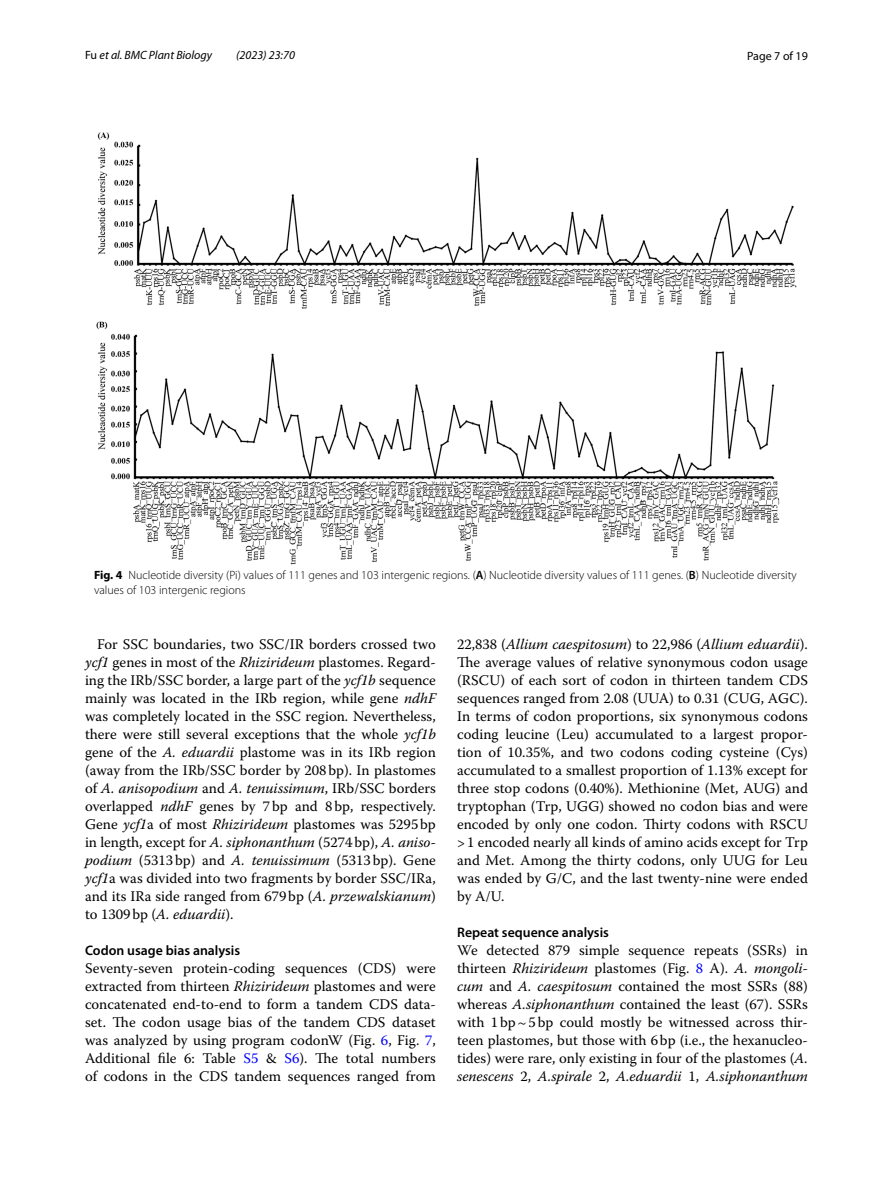
<style>
.page{position:relative;width:893px;height:1187px;background:#fff}
.page>*{position:absolute;margin:0;border:0;box-sizing:border-box;transform-origin:0 0}
.t1{font:14.7px/18px "Warnock Pro";color:#000;text-align:justify}
.t2{font:600 13.8px "Myriad Pro";color:#000}
.t3{font:300 12px/15px "Myriad Pro";color:#000}
.t4{font:italic 12px "Myriad Pro";color:#000}
.t5{font:12px "Myriad Pro";color:#000}
.s1{font-style:normal}
.s2{font-weight:700}
.s3{font-weight:600}
.s4{font-style:italic}
.s5{color:#00f}
</style>
<div class="page">
<img style="left:96px;top:133px;width:701px;height:431px">
<p class="t4" style="left:85px;top:48px;width:129px"><span class="s1">Fu</span> et al. BMC Plant Biology</p>
<p class="t4" style="left:236px;top:48px;width:60px">(2023) 23:70</p>
<p class="t5" style="left:747px;top:48px;width:62px">Page 7 of 19</p>
<p class="t3" style="left:94px;top:568px;width:704px"><span class="s2">Fig. 4</span> Nucleotide diversity (Pi) values of 111 genes and 103 intergenic regions. (<span class="s3">A</span>) Nucleotide diversity values of 111 genes. (<span class="s3">B</span>) Nucleotide diversity values of 103 intergenic regions</p>
<p class="t1" style="left:85px;top:635px;width:352px;text-indent:12px">For SSC boundaries, two SSC/IR borders crossed two <span class="s4">ycf1</span> genes in most of the <span class="s4">Rhizirideum</span> plastomes. Regard&shy;ing the IRb/SSC border, a large part of the <span class="s4">ycf1b</span> sequence mainly was located in the IRb region, while gene <span class="s4">ndhF </span>was completely located in the SSC region. Nevertheless, there were still several exceptions that the whole <span class="s4">ycf1b </span>gene of the <span class="s4">A. eduardii</span> plastome was in its IRb region (away from the IRb/SSC border by 208bp). In plastomes of <span class="s4">A. anisopodium</span> and <span class="s4">A. tenuissimum</span>, IRb/SSC borders overlapped <span class="s4">ndhF</span> genes by 7bp and 8bp, respectively.<br>Gene <span class="s4">ycf1</span>a of most <span class="s4">Rhizirideum</span> plastomes was 5295bp in length, except for <span class="s4">A. siphonanthum</span> (5274bp), <span class="s4">A. aniso&shy;podium</span> (5313bp) and <span class="s4">A. tenuissimum</span> (5313bp). Gene <span class="s4">ycf1</span>a was divided into two fragments by border SSC/IRa, and its IRa side ranged from 679bp (<span class="s4">A. przewalskianum</span>) to 1309bp (<span class="s4">A. eduardii</span>).</p>
<p class="t2" style="left:85px;top:941px;width:157px">Codon usage bias analysis</p>
<p class="t1" style="left:85px;top:959px;width:352px">Seventy-seven protein-coding sequences (CDS) were extracted from thirteen <span class="s4">Rhizirideum</span> plastomes and were concatenated end-to-end to form a tandem CDS data&shy;set. The codon usage bias of the tandem CDS dataset was analyzed by using program codonW (Fig. <span class="s5">6</span>, Fig. <span class="s5">7</span>, Additional file 6: Table <span class="s5">S5</span> &amp; <span class="s5">S6</span>). The total numbers of codons in the CDS tandem sequences ranged from</p>
<p class="t1" style="left:457px;top:635px;width:352px">22,838 (<span class="s4">Allium caespitosum</span>) to 22,986 (<span class="s4">Allium eduardii</span>).<br>The average values of relative synonymous codon usage (RSCU) of each sort of codon in thirteen tandem CDS sequences ranged from 2.08 (UUA) to 0.31 (CUG, AGC).<br>In terms of codon proportions, six synonymous codons coding leucine (Leu) accumulated to a largest propor&shy;tion of 10.35%, and two codons coding cysteine (Cys) accumulated to a smallest proportion of 1.13% except for three stop codons (0.40%). Methionine (Met, AUG) and tryptophan (Trp, UGG) showed no codon bias and were encoded by only one codon. Thirty codons with RSCU &gt;1 encoded nearly all kinds of amino acids except for Trp and Met. Among the thirty codons, only UUG for Leu was ended by G/C, and the last twenty-nine were ended by A/U.</p>
<p class="t2" style="left:457px;top:923px;width:153px">Repeat sequence analysis</p>
<p class="t1" style="left:457px;top:941px;width:352px">We detected 879 simple sequence repeats (SSRs) in thirteen <span class="s4">Rhizirideum</span> plastomes (Fig. <span class="s5">8</span> A). <span class="s4">A. mongoli&shy;cum</span> and <span class="s4">A. caespitosum</span> contained the most SSRs (88) whereas <span class="s4">A.siphonanthum</span> contained the least (67). SSRs with 1bp~5bp could mostly be witnessed across thir&shy;teen plastomes, but those with 6bp (i.e., the hexanucleo&shy;tides) were rare, only existing in four of the plastomes (<span class="s4">A. senescens</span> 2, <span class="s4">A.spirale</span> 2, <span class="s4">A.eduardii</span> 1, <span class="s4">A.siphonanthum</span></p>
</div>
